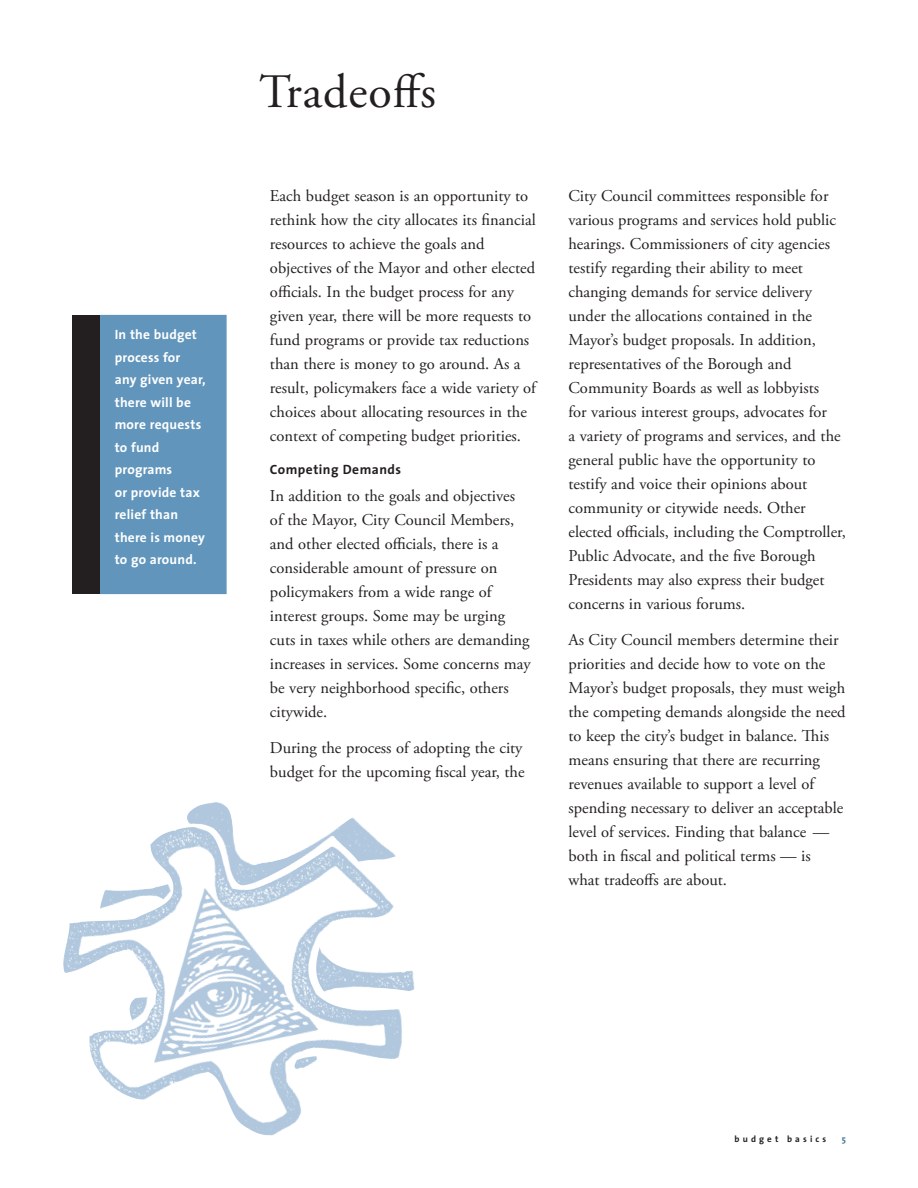
<style>
.page{position:relative;width:918px;height:1188px;background:#fff}
.page>*{position:absolute;margin:0;border:0;box-sizing:border-box;transform-origin:0 0}
.t1{font:48px "Adobe Garamond Pro";letter-spacing:.02em;color:#231f20}
.t2{font:16.5px/24px "Adobe Garamond Pro";color:#231f20}
.t3{font:700 13.5px/22.5px "The Sans";letter-spacing:.015em;color:#fff}
.t4{font:700 13.5px "The Sans";letter-spacing:.035em;color:#231f20}
.t5{font:700 9px "The Sans";letter-spacing:.35em;color:#231f20}
.t6{font:700 9px "The Sans";color:#407295}
</style>
<div class="page">
<img style="left:63px;top:802px;width:352px;height:334px">
<div style="left:72px;top:315px;width:28px;height:279px;background:#231f20"></div>
<div style="left:101px;top:315px;width:125px;height:279px;background:#6195bb"></div>
<div style="left:100px;top:315px;width:126px;height:279px;border:1px solid #6195bb"></div>
<p class="t3" style="left:115px;top:323px;width:93px">In the budget process for<br>any given year, there will be more requests to fund programs<br>or provide tax relief than there is money to go around.</p>
<h1 class="t1" style="left:259px;top:63px;width:178px">Tradeoffs</h1>
<p class="t2" style="left:270px;top:185px;width:267px">Each budget season is an opportunity to rethink how the city allocates its financial resources to achieve the goals and objectives of the Mayor and other elected officials. In the budget process for any given year, there will be more requests to fund programs or provide tax reductions than there is money to go around. As a result, policymakers face a wide variety of choices about allocating resources in the context of competing budget priorities.</p>
<p class="t4" style="left:270px;top:458px;width:133px">Competing Demands</p>
<p class="t2" style="left:270px;top:484px;width:262px">In addition to the goals and objectives of the Mayor, City Council Members, and other elected officials, there is a considerable amount of pressure on policymakers from a wide range of interest groups. Some may be urging cuts in taxes while others are demanding increases in services. Some concerns may be very neighborhood specific, others citywide.</p>
<p class="t2" style="left:270px;top:736px;width:256px">During the process of adopting the city budget for the upcoming fiscal year, the</p>
<p class="t2" style="left:568px;top:184px;width:279px">City Council committees responsible for various programs and services hold public hearings. Commissioners of city agencies testify regarding their ability to meet changing demands for service delivery under the allocations contained in the Mayor’s budget proposals. In addition, representatives of the Borough and Community Boards as well as lobbyists<br>for various interest groups, advocates for<br>a variety of programs and services, and the general public have the opportunity to testify and voice their opinions about community or citywide needs. Other elected officials, including the Comptroller, Public Advocate, and the five Borough Presidents may also express their budget concerns in various forums.</p>
<p class="t2" style="left:568px;top:628px;width:279px">As City Council members determine their priorities and decide how to vote on the Mayor’s budget proposals, they must weigh the competing demands alongside the need to keep the city’s budget in balance. This means ensuring that there are recurring revenues available to support a level of spending necessary to deliver an acceptable level of services. Finding that balance — both in fiscal and political terms — is what tradeoffs are about.</p>
<p class="t5" style="left:735px;top:1131px;width:93px">budget basics</p>
<p class="t6" style="left:842px;top:1131px;width:6px">5</p>
</div>
